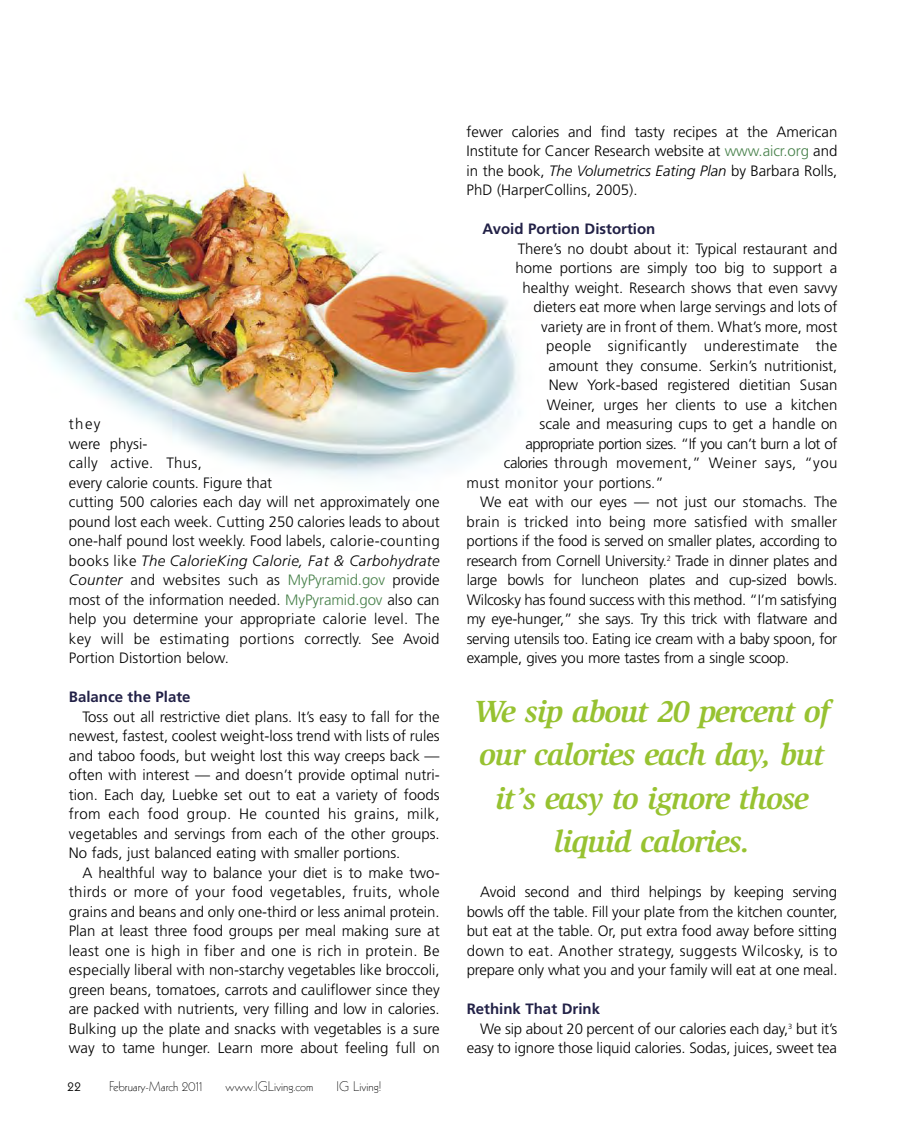
<style>
.page{position:relative;width:905px;height:1134px;background:#fff}
.page>*{position:absolute;margin:0;border:0;box-sizing:border-box;transform-origin:0 0}
.t1{font:italic 700 31.5px/43.5px "Slimbach";letter-spacing:-.03em;color:#97c231;text-align:center}
.t2{font:300 15px/19.5px "Frutiger";color:#000;text-align:justify}
.t3{font:300 15px "Frutiger";letter-spacing:.03em;color:#000}
.t4{font:700 15px "Frutiger";color:#222147}
.t5{font:300 15px "Frutiger";letter-spacing:-.035em;color:#000}
.t6{font:300 15px "Frutiger";letter-spacing:.02em;color:#000}
.t7{font:300 13.5px "Kabel";color:#000}
.t8{font:13.5px "Kabel";color:#000}
.s1{font-style:italic}
.s2{color:#48814b}
</style>
<div class="page">
<img style="left:22px;top:170px;width:497px;height:309px">
<p class="t2" style="left:69px;top:416px;width:372px;text-align:left">they<br>were physi-<br>cally active. Thus,<br>every calorie counts. Figure that<br>cutting 500 calories each day will net approximately one pound lost each week. Cutting 250 calories leads to about one-half pound lost weekly. Food labels, calorie-counting books like <span class="s1">The CalorieKing Calorie, Fat &amp; Carbohydrate Counter</span> and websites such as <span class="s2">MyPyramid.gov</span> provide most of the information needed. <span class="s2">MyPyramid.gov</span> also can help you determine your appropriate calorie level. The key will be estimating portions correctly. See Avoid Portion Distortion below.</p>
<p class="t4" style="left:69px;top:691px;width:123px">Balance the Plate</p>
<p class="t2" style="left:69px;top:708px;width:372px;text-indent:14px">Toss out all restrictive diet plans. It’s easy to fall for the newest, fastest, coolest weight-loss trend with lists of rules and taboo foods, but weight lost this way creeps back — often with interest — and doesn’t provide optimal nutri&shy;tion. Each day, Luebke set out to eat a variety of foods from each food group. He counted his grains, milk, vegetables and servings from each of the other groups.<br>No fads, just balanced eating with smaller portions.</p>
<p class="t2" style="left:69px;top:864px;width:372px;text-indent:14px">A healthful way to balance your diet is to make two&shy;thirds or more of your food vegetables, fruits, whole grains and beans and only one-third or less animal protein.<br>Plan at least three food groups per meal making sure at least one is high in fiber and one is rich in protein. Be especially liberal with non-starchy vegetables like broccoli, green beans, tomatoes, carrots and cauliflower since they are packed with nutrients, very filling and low in calories.<br>Bulking up the plate and snacks with vegetables is a sure way to tame hunger. Learn more about feeling full on</p>
<p class="t8" style="left:68px;top:1081px;width:15px">22</p>
<p class="t7" style="left:109px;top:1081px;width:95px">February-March 2011</p>
<p class="t7" style="left:225px;top:1081px;width:89px">www.IGLiving.com</p>
<p class="t7" style="left:336px;top:1081px;width:46px">IG Living!</p>
<p class="t2" style="left:466px;top:123px;width:372px">fewer calories and find tasty recipes at the American Institute for Cancer Research website at <span class="s2">www.aicr.org</span> and in the book, <span class="s1">The Volumetrics Eating Plan</span> by Barbara Rolls, PhD (HarperCollins, 2005).</p>
<p class="t4" style="left:482px;top:223px;width:174px">Avoid Portion Distortion</p>
<p class="t2" style="left:517px;top:240px;width:321px">There’s no doubt about it: Typical restaurant and</p>
<p class="t2" style="left:515px;top:260px;width:323px">home portions are simply too big to support a</p>
<p class="t2" style="left:522px;top:279px;width:316px">healthy weight. Research shows that even savvy</p>
<p class="t2" style="left:533px;top:299px;width:305px">dieters eat more when large servings and lots of</p>
<p class="t2" style="left:541px;top:318px;width:298px">variety are in front of them. What’s more, most</p>
<p class="t6" style="left:546px;top:340px;width:292px">people significantly underestimate the</p>
<p class="t2" style="left:548px;top:357px;width:290px">amount they consume. Serkin’s nutritionist,</p>
<p class="t2" style="left:549px;top:377px;width:290px">New York-based registered dietitian Susan</p>
<p class="t2" style="left:547px;top:396px;width:292px">Weiner, urges her clients to use a kitchen</p>
<p class="t2" style="left:539px;top:416px;width:299px">scale and measuring cups to get a handle on</p>
<p class="t5" style="left:525px;top:438px;width:313px">appropriate portion sizes. “If you can’t burn a lot of</p>
<p class="t3" style="left:504px;top:457px;width:335px">calories through movement,” Weiner says, “you</p>
<p class="t3" style="left:466px;top:477px;width:199px">must monitor your portions.”</p>
<p class="t2" style="left:480px;top:494px;width:359px">We eat with our eyes — not just our stomachs. The</p>
<p class="t2" style="left:466px;top:513px;width:372px">brain is tricked into being more satisfied with smaller</p>
<p class="t2" style="left:466px;top:533px;width:372px">portions if the food is served on smaller plates, according to</p>
<p class="t2" style="left:466px;top:552px;width:372px">research from Cornell University.<sup>2</sup> Trade in dinner plates and</p>
<p class="t2" style="left:466px;top:572px;width:372px">large bowls for luncheon plates and cup-sized bowls.</p>
<p class="t2" style="left:466px;top:591px;width:372px">Wilcosky has found success with this method. “I’m satisfying</p>
<p class="t2" style="left:466px;top:611px;width:372px">my eye-hunger,” she says. Try this trick with flatware and</p>
<p class="t2" style="left:466px;top:630px;width:372px">serving utensils too. Eating ice cream with a baby spoon, for</p>
<p class="t2" style="left:466px;top:650px;width:324px">example, gives you more tastes from a single scoop.</p>
<h1 class="t1" style="left:473px;top:692px;width:359px">We sip about 20 percent of our calories each day, but it’s easy to ignore those liquid calories.</h1>
<p class="t2" style="left:466px;top:884px;width:372px;text-indent:13px">Avoid second and third helpings by keeping serving bowls off the table. Fill your plate from the kitchen counter, but eat at the table. Or, put extra food away before sitting down to eat. Another strategy, suggests Wilcosky, is to prepare only what you and your family will eat at one meal.</p>
<p class="t4" style="left:466px;top:1003px;width:135px">Rethink That Drink</p>
<p class="t2" style="left:480px;top:1020px;width:359px">We sip about 20 percent of our calories each day,<sup>3</sup> but it’s</p>
<p class="t2" style="left:466px;top:1040px;width:372px">easy to ignore those liquid calories. Sodas, juices, sweet tea</p>
</div>
